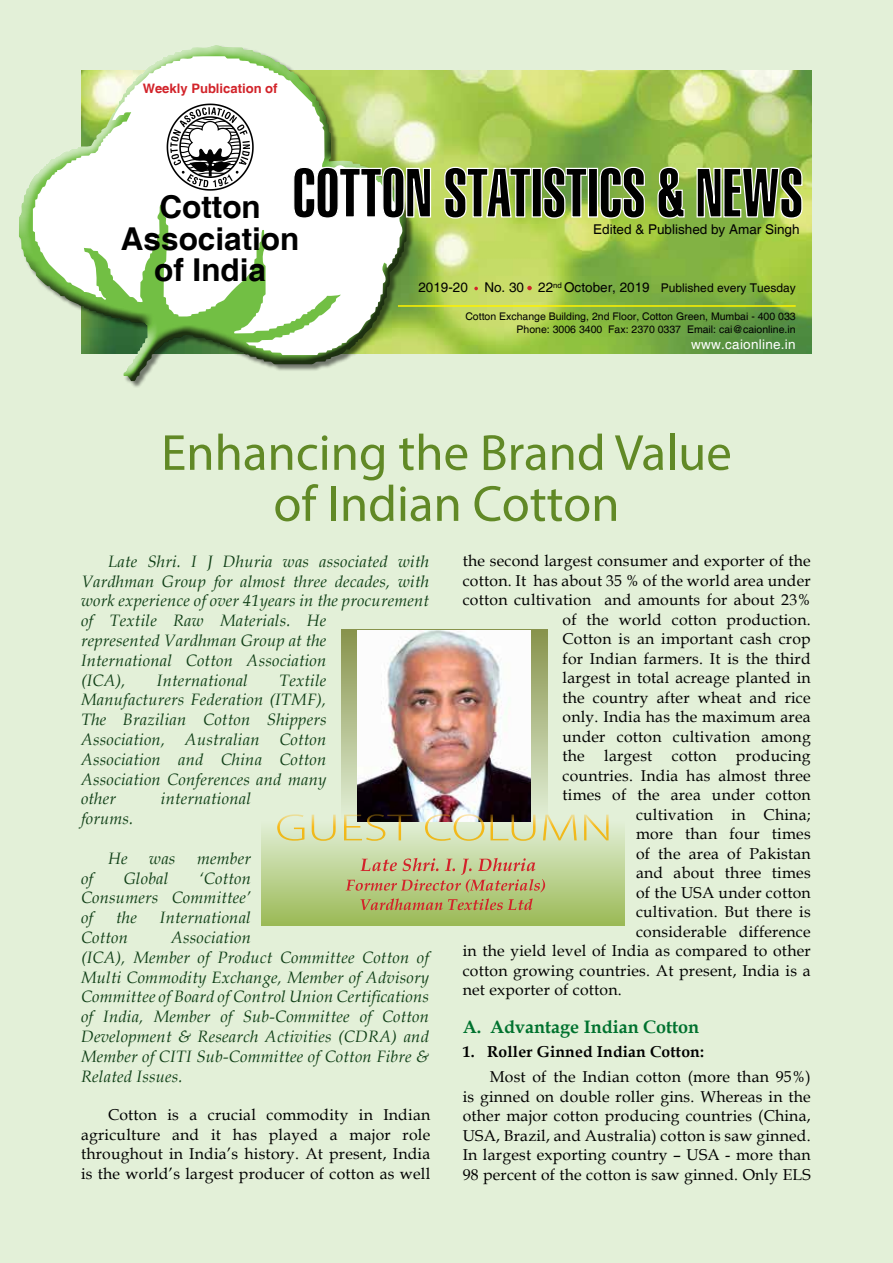
<style>
.page{position:relative;width:893px;height:1263px;background:#e3f0d8}
.page>*{position:absolute;margin:0;border:0;box-sizing:border-box;transform-origin:0 0}
.t1{font:51px/51px "Myriad Pro";color:#618926;text-align:center}
.t2{font:700 31.5px/31.5px "Helvetica";color:#000;text-align:center}
.t3{font:700 18px "Book Antiqua";color:#00722e}
.t4{font:italic 16.5px/19.8px "Book Antiqua";letter-spacing:.015em;color:#0f3f16}
.t5{font:15.75px/19.5px "Book Antiqua";letter-spacing:.015em;color:#000;text-align:justify}
.t6{font:700 15.75px "Book Antiqua";letter-spacing:.01em;color:#000}
.t7{font:13.5px "Helvetica";color:#000}
.t8{font:13.5px "Helvetica";letter-spacing:.02em;color:#fff}
.t9{font:700 13.05px "Helvetica";color:#d2232a}
.t10{font:10.5px/12.6px "Helvetica";color:#000;text-align:right}
.s1{font-size:12px}
</style>
<div class="page">
<img style="left:414px;top:70px;width:398px;height:284px">
<div style="left:19px;top:45px;width:395px;height:343px;background:#000;opacity:.5"></div>
<div style="left:17px;top:44px;width:387px;height:338px;background:#fff;opacity:.75"></div>
<div style="left:18px;top:81px;width:389px;height:301px;background:#000;opacity:.75"></div>
<svg style="left:33px;top:56px;width:370px;height:299px;background:#d5e5c5"></svg>
<svg style="left:474px;top:287px;width:4px;height:3px"></svg>
<svg style="left:527px;top:286px;width:5px;height:4px"></svg>
<svg style="left:167px;top:104px;width:87px;height:87px;background:#b2b2b2"></svg>
<svg style="left:293px;top:146px;width:510px;height:73px;background:#778856"></svg>
<hr style="left:398px;top:305px;width:398px;height:2px;background:#fff200">
<div style="left:341px;top:629px;width:206px;height:190px;background:linear-gradient(to bottom,#87924b,#e1eed5)"></div>
<img style="left:357px;top:630px;width:173px;height:184px">
<svg style="left:279px;top:814px;width:330px;height:7px"></svg>
<svg style="left:262px;top:821px;width:363px;height:105px;background:#bfd290"></svg>
<svg style="left:360px;top:898px;width:173px;height:12px;background:#b39a5d"></svg>
<svg style="left:346px;top:858px;width:199px;height:34px;background:#c0b481"></svg>
<p class="t9" style="left:143px;top:80px;width:136px">Weekly Publication of</p>
<h2 class="t2" style="left:121px;top:193px;width:180px">Cotton<br>Association of India</h2>
<p class="t7" style="left:593px;top:222px;width:208px">Edited &amp; Published by Amar Singh</p>
<p class="t7" style="left:418px;top:279px;width:379px">2019-20 No. 30 22<sup>nd</sup> October, 2019 <span class="s1">Published every Tuesday</span></p>
<p class="t10" style="left:465px;top:310px;width:332px">Cotton Exchange Building, 2nd Floor, Cotton Green, Mumbai - 400 033<br>Phone: 3006 3400 Fax: 2370 0337 Email: cai@caionline.in</p>
<p class="t8" style="left:691px;top:336px;width:106px">www.caionline.in</p>
<h1 class="t1" style="left:161px;top:426px;width:572px">Enhancing the Brand Value of Indian Cotton</h1>
<p class="t4" style="left:81px;top:551px;width:350px;text-indent:27px">Late Shri. I J Dhuria was associated with Vardhman Group for almost three decades, with work experience of over 41years in the procurement of Textile Raw Materials. He<br>represented Vardhman Group at the<br>International Cotton Association<br>(ICA),</p>
<p class="t4" style="left:81px;top:670px;width:247px;text-align:justify;text-indent:198px">Textile Manufacturers Federation (ITMF), The Brazilian Cotton Shippers Association, Australian Cotton Association and China Cotton Association Conferences and many other</p>
<p class="t4" style="left:157px;top:670px;width:92px">International</p>
<p class="t4" style="left:161px;top:788px;width:92px">international</p>
<p class="t4" style="left:81px;top:808px;width:54px">forums.</p>
<p class="t4" style="left:108px;top:848px;width:21px">He</p>
<p class="t4" style="left:149px;top:848px;width:28px">was</p>
<p class="t4" style="left:197px;top:848px;width:55px">member</p>
<p class="t4" style="left:81px;top:868px;width:14px">of</p>
<p class="t4" style="left:124px;top:868px;width:46px">Global</p>
<p class="t4" style="left:81px;top:868px;width:171px;text-align:justify;text-indent:118px">‘Cotton Consumers Committee’ of</p>
<p class="t4" style="left:116px;top:907px;width:22px">the</p>
<p class="t4" style="left:160px;top:907px;width:92px">International</p>
<p class="t4" style="left:81px;top:927px;width:49px">Cotton</p>
<p class="t4" style="left:81px;top:927px;width:350px;text-indent:90px">Association<br>(ICA), Member of Product Committee Cotton of Multi Commodity Exchange, Member of Advisory Committee of Board of Control Union Certifications of India, Member of Sub-Committee of Cotton Development &amp; Research Activities (CDRA) and Member of CITI Sub-Committee of Cotton Fibre &amp; Related Issues.</p>
<p class="t5" style="left:81px;top:1105px;width:351px;text-indent:27px">Cotton is a crucial commodity in Indian agriculture and it has played a major role throughout in India’s history. At present, India is the world’s largest producer of cotton as well</p>
<p class="t5" style="left:463px;top:551px;width:350px">the second largest consumer and exporter of the</p>
<p class="t5" style="left:463px;top:570px;width:350px">cotton. It has about 35 % of the world area under</p>
<p class="t5" style="left:463px;top:590px;width:350px">cotton cultivation and amounts for about 23%</p>
<p class="t5" style="left:562px;top:609px;width:250px">of the world cotton production.</p>
<p class="t5" style="left:562px;top:629px;width:250px">Cotton is an important cash crop</p>
<p class="t5" style="left:562px;top:648px;width:250px">for Indian farmers. It is the third</p>
<p class="t5" style="left:562px;top:668px;width:250px">largest in total acreage planted in</p>
<p class="t5" style="left:562px;top:687px;width:250px">the country after wheat and rice</p>
<p class="t5" style="left:562px;top:707px;width:250px">only. India has the maximum area</p>
<p class="t5" style="left:562px;top:726px;width:250px">under cotton cultivation among</p>
<p class="t5" style="left:562px;top:746px;width:250px">the largest cotton producing</p>
<p class="t5" style="left:562px;top:765px;width:250px">countries. India has almost three</p>
<p class="t5" style="left:562px;top:785px;width:250px">times of the area under cotton</p>
<p class="t5" style="left:636px;top:804px;width:176px">cultivation in China;</p>
<p class="t5" style="left:636px;top:824px;width:176px">more than four times</p>
<p class="t5" style="left:636px;top:843px;width:176px">of the area of Pakistan</p>
<p class="t5" style="left:636px;top:863px;width:176px">and about three times</p>
<p class="t5" style="left:636px;top:882px;width:176px">of the USA under cotton</p>
<p class="t5" style="left:636px;top:902px;width:176px">cultivation. But there is</p>
<p class="t5" style="left:636px;top:921px;width:176px">considerable difference</p>
<p class="t5" style="left:463px;top:941px;width:350px">in the yield level of India as compared to other</p>
<p class="t5" style="left:463px;top:960px;width:350px">cotton growing countries. At present, India is a</p>
<p class="t5" style="left:463px;top:980px;width:161px">net exporter of cotton.</p>
<p class="t3" style="left:463px;top:1014px;width:238px">A. Advantage Indian Cotton</p>
<p class="t6" style="left:463px;top:1041px;width:243px">1. Roller Ginned Indian Cotton:</p>
<p class="t5" style="left:463px;top:1067px;width:350px;text-indent:27px">Most of the Indian cotton (more than 95%) is ginned on double roller gins. Whereas in the other major cotton producing countries (China, USA, Brazil, and Australia) cotton is saw ginned.<br>In largest exporting country – USA - more than 98 percent of the cotton is saw ginned. Only ELS</p>
</div>
